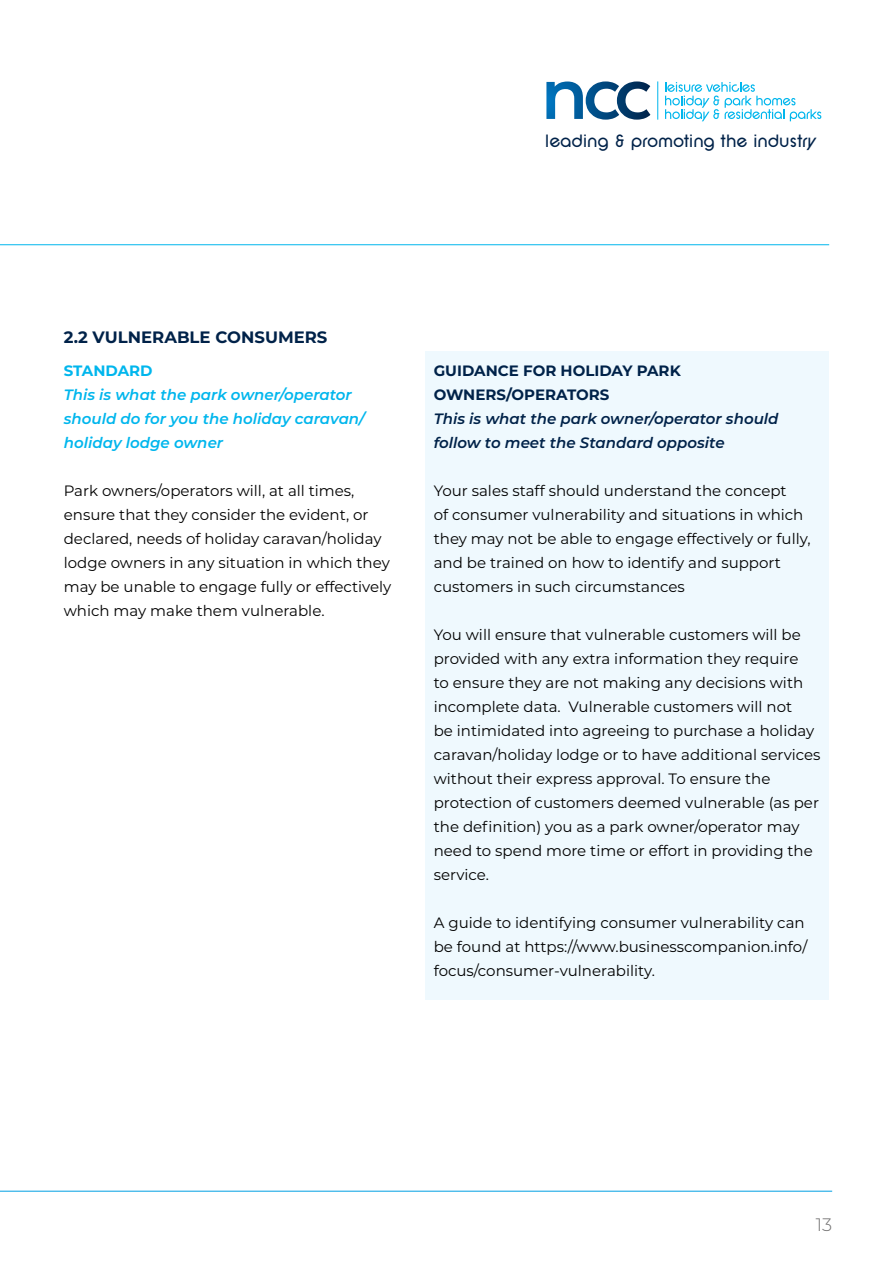
<style>
.page{position:relative;width:893px;height:1263px;background:#fff}
.page>*{position:absolute;margin:0;border:0;box-sizing:border-box;transform-origin:0 0}
.t1{font:18.6px "SF New Republic";letter-spacing:-.015em;color:#002249}
.t2{font:300 18px "Montserrat";color:#706f6f}
.t3{font:700 16.5px "Montserrat";color:#002249}
.t4{font:15px/24px "Montserrat";color:#000}
.t5{font:italic 600 15px/24px "Montserrat";color:#00b6ed}
.t6{font:italic 600 15px/24px "Montserrat";color:#002249}
.t7{font:700 15px/24px "Montserrat";color:#002249}
.t8{font:700 15px "Montserrat";color:#00b6ed}
</style>
<div class="page">
<svg style="left:546px;top:81px;width:104px;height:39px"></svg>
<hr style="left:657px;top:82px;width:1px;height:37px;background:#00b6ed">
<svg style="left:665px;top:82px;width:156px;height:39px"></svg>
<hr style="left:0;top:244px;width:829px;height:1px;background:#00b6ed">
<hr style="left:0;top:1191px;width:832px;height:1px;background:#009fe3">
<div style="left:425px;top:352px;width:404px;height:648px;background:#eff9fe"></div>
<p class="t1" style="left:545px;top:131px;width:272px">leading &amp; promoting the industry</p>
<p class="t3" style="left:64px;top:325px;width:265px">2.2 VULNERABLE CONSUMERS</p>
<p class="t8" style="left:64px;top:360px;width:90px">STANDARD</p>
<p class="t5" style="left:64px;top:382px;width:303px">This is what the park owner/operator should do for you the holiday caravan/ holiday lodge owner</p>
<p class="t4" style="left:64px;top:478px;width:329px">Park owners/operators will, at all times, ensure that they consider the evident, or declared, needs of holiday caravan/holiday lodge owners in any situation in which they may be unable to engage fully or effectively which may make them vulnerable.</p>
<p class="t7" style="left:434px;top:358px;width:249px">GUIDANCE FOR HOLIDAY PARK<br>OWNERS/OPERATORS</p>
<p class="t6" style="left:434px;top:406px;width:346px">This is what the park owner/operator should follow to meet the Standard opposite</p>
<p class="t4" style="left:434px;top:478px;width:378px">Your sales staff should understand the concept<br>of consumer vulnerability and situations in which they may not be able to engage effectively or fully, and be trained on how to identify and support customers in such circumstances</p>
<p class="t4" style="left:434px;top:622px;width:388px">You will ensure that vulnerable customers will be provided with any extra information they require<br>to ensure they are not making any decisions with incomplete data. Vulnerable customers will not<br>be intimidated into agreeing to purchase a holiday caravan/holiday lodge or to have additional services without their express approval. To ensure the protection of customers deemed vulnerable (as per the definition) you as a park owner/operator may need to spend more time or effort in providing the service.</p>
<p class="t4" style="left:434px;top:910px;width:375px">A guide to identifying consumer vulnerability can be found at https://www.businesscompanion.info/ focus/consumer-vulnerability.</p>
<p class="t2" style="left:816px;top:1212px;width:18px">13</p>
</div>
